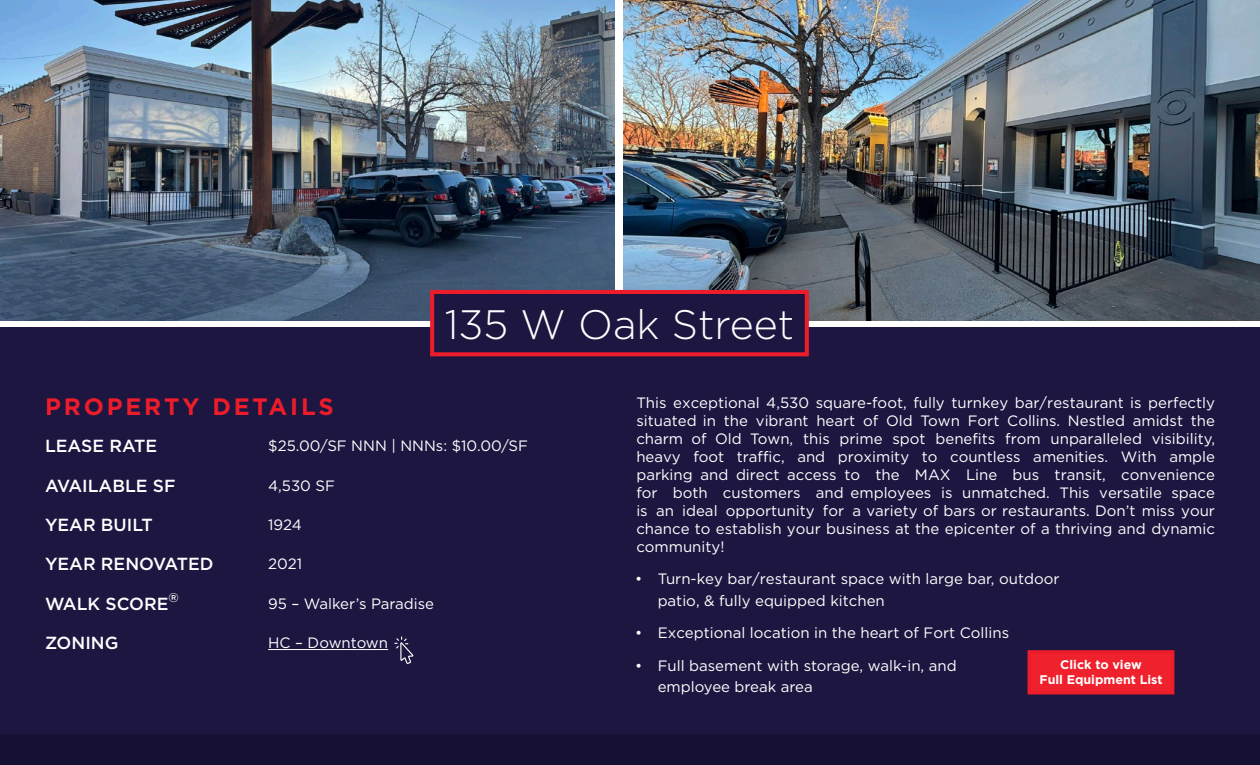
<style>
.page{position:relative;width:1260px;height:765px;background:#fff}
.page>*{position:absolute;margin:0;border:0;box-sizing:border-box;transform-origin:0 0}
.t1{font:300 41.12px "Gotham";color:#fff}
.t2{font:700 23.75px "Gotham";letter-spacing:.12em;color:#ed1c2b}
.t3{font:500 17.5px "Gotham";color:#fff}
.t4{font:15px/18px "Gotham";color:#fff}
.t5{font:700 12.5px/15px "Gotham";color:#fff;text-align:center}
</style>
<div class="page">
<div style="left:0;top:328px;width:1260px;height:437px;background:#1c1640"></div>
<div style="left:0;top:734px;width:1260px;height:31px;background:#161034"></div>
<img style="left:0;top:0;width:614px;height:320px">
<img style="left:623px;top:0;width:637px;height:320px">
<hr style="left:268px;top:649px;width:120px;height:1px;background:#fff">
<div style="left:1027px;top:650px;width:147px;height:44px;background:#ee212d;border:3px solid #ed1c2b"></div>
<div style="left:430px;top:290px;width:379px;height:66px;background:#1c1640;border:4px solid #ed1c2b"></div>
<svg style="left:395px;top:185px;width:19px;height:479px"></svg>
<h1 class="t1" style="left:445px;top:298px;width:351px">135 W Oak Street</h1>
<h2 class="t2" style="left:45px;top:391px;width:290px">PROPERTY DETAILS</h2>
<p class="t3" style="left:45px;top:435px;width:114px">LEASE RATE</p>
<p class="t4" style="left:268px;top:437px;width:261px">$25.00/SF NNN | NNNs: $10.00/SF</p>
<p class="t3" style="left:45px;top:474px;width:132px">AVAILABLE SF</p>
<p class="t4" style="left:268px;top:476px;width:68px">4,530 SF</p>
<p class="t3" style="left:45px;top:513px;width:109px">YEAR BUILT</p>
<p class="t4" style="left:268px;top:515px;width:35px">1924</p>
<p class="t3" style="left:45px;top:553px;width:170px">YEAR RENOVATED</p>
<p class="t4" style="left:268px;top:555px;width:35px">2021</p>
<p class="t3" style="left:45px;top:592px;width:135px">WALK SCORE<sup>®</sup></p>
<p class="t4" style="left:268px;top:594px;width:168px">95 – Walker’s Paradise</p>
<p class="t3" style="left:45px;top:631px;width:75px">ZONING</p>
<p class="t4" style="left:268px;top:633px;width:121px">HC – Downtown</p>
<p class="t4" style="left:636px;top:393px;width:580px;text-align:justify">This exceptional 4,530 square-foot, fully turnkey bar/restaurant is perfectly situated in the vibrant heart of Old Town Fort Collins. Nestled amidst the charm of Old Town, this prime spot benefits from unparalleled visibility, heavy foot traffic, and proximity to countless amenities. With ample parking and direct access to the MAX Line bus transit, convenience for both customers and employees is unmatched. This versatile space is an ideal opportunity for a variety of bars or restaurants. Don’t miss your chance to establish your business at the epicenter of a thriving and dynamic community!</p>
<p class="t4" style="left:658px;top:568px;width:403px;line-height:21.2px;text-indent:-22px">• Turn-key bar/restaurant space with large bar, outdoor patio, &amp; fully equipped kitchen</p>
<p class="t4" style="left:635px;top:624px;width:375px">• Exceptional location in the heart of Fort Collins</p>
<p class="t4" style="left:658px;top:655px;width:300px;line-height:21.2px;text-indent:-22px">• Full basement with storage, walk-in, and employee break area</p>
<p class="t5" style="left:1040px;top:657px;width:125px">Click to view<br>Full Equipment List</p>
</div>
